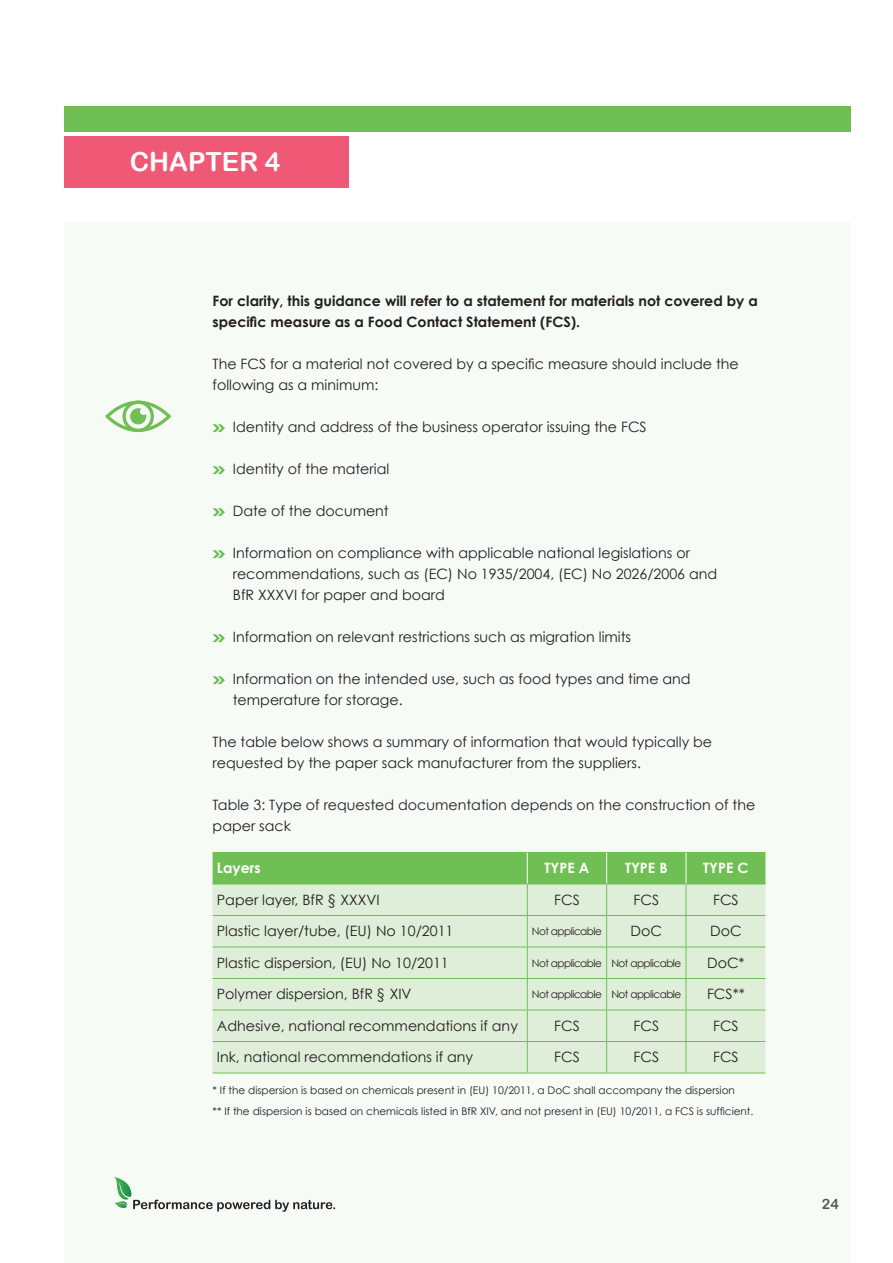
<style>
.page{position:relative;width:893px;height:1263px;background:#fff}
.page>*{position:absolute;margin:0;border:0;box-sizing:border-box;transform-origin:0 0}
.t1{font:26.25px "Arial Rounded MT Bold";color:#fff}
.t2{font:14.25px/21px "Century Gothic";color:#231f20}
.t3{font:700 14.25px/21px "Century Gothic";color:#231f20}
.t4{font:700 14.25px "Century Gothic";color:#fff}
.t5{font:14.25px "Arial Rounded MT Bold";color:#57585a}
.t6{font:10.5px/21px "Century Gothic";color:#231f20}
.t7{font:10.5px "Century Gothic";letter-spacing:-.05em;color:#231f20}
</style>
<div class="page">
<div style="left:64px;top:222px;width:786px;height:1040px;background:#f6fbf5"></div>
<div style="left:64px;top:106px;width:786px;height:26px;background:#6fbf54"></div>
<svg style="left:114px;top:1177px;width:221px;height:35px"></svg>
<div style="left:64px;top:136px;width:285px;height:51px;background:#f05976"></div>
<svg style="left:213px;top:424px;width:12px;height:8px"></svg>
<svg style="left:213px;top:466px;width:12px;height:8px"></svg>
<svg style="left:213px;top:508px;width:12px;height:8px"></svg>
<svg style="left:213px;top:550px;width:12px;height:8px"></svg>
<svg style="left:213px;top:634px;width:12px;height:8px"></svg>
<svg style="left:213px;top:676px;width:12px;height:8px"></svg>
<svg style="left:106px;top:401px;width:65px;height:31px"></svg>
<div style="left:213px;top:853px;width:552px;height:31px;background:#6fbf54"></div>
<div style="left:213px;top:885px;width:552px;height:188px;background:#dfeed8"></div>
<hr style="left:213px;top:852px;width:314px;height:1px;background:#6fbf54">
<hr style="left:527px;top:852px;width:80px;height:1px;background:#6fbf54">
<hr style="left:607px;top:852px;width:79px;height:1px;background:#6fbf54">
<hr style="left:686px;top:852px;width:79px;height:1px;background:#6fbf54">
<hr style="left:213px;top:884px;width:314px;height:1px;background:#6fbf54">
<hr style="left:527px;top:884px;width:80px;height:1px;background:#6fbf54">
<hr style="left:527px;top:884px;width:1px;height:31px;background:#6fbf54">
<hr style="left:607px;top:884px;width:79px;height:1px;background:#6fbf54">
<hr style="left:606px;top:884px;width:1px;height:31px;background:#6fbf54">
<hr style="left:686px;top:884px;width:79px;height:1px;background:#6fbf54">
<hr style="left:686px;top:884px;width:1px;height:31px;background:#6fbf54">
<hr style="left:213px;top:915px;width:314px;height:1px;background:#6fbf54">
<hr style="left:527px;top:915px;width:80px;height:1px;background:#6fbf54">
<hr style="left:527px;top:916px;width:1px;height:31px;background:#6fbf54">
<hr style="left:607px;top:915px;width:79px;height:1px;background:#6fbf54">
<hr style="left:606px;top:916px;width:1px;height:31px;background:#6fbf54">
<hr style="left:686px;top:915px;width:79px;height:1px;background:#6fbf54">
<hr style="left:686px;top:916px;width:1px;height:31px;background:#6fbf54">
<hr style="left:213px;top:947px;width:314px;height:1px;background:#6fbf54">
<hr style="left:527px;top:947px;width:80px;height:1px;background:#6fbf54">
<hr style="left:527px;top:947px;width:1px;height:31px;background:#6fbf54">
<hr style="left:607px;top:947px;width:79px;height:1px;background:#6fbf54">
<hr style="left:606px;top:947px;width:1px;height:31px;background:#6fbf54">
<hr style="left:686px;top:947px;width:79px;height:1px;background:#6fbf54">
<hr style="left:686px;top:947px;width:1px;height:31px;background:#6fbf54">
<hr style="left:213px;top:978px;width:314px;height:1px;background:#6fbf54">
<hr style="left:527px;top:978px;width:80px;height:1px;background:#6fbf54">
<hr style="left:527px;top:979px;width:1px;height:31px;background:#6fbf54">
<hr style="left:607px;top:978px;width:79px;height:1px;background:#6fbf54">
<hr style="left:606px;top:979px;width:1px;height:31px;background:#6fbf54">
<hr style="left:686px;top:978px;width:79px;height:1px;background:#6fbf54">
<hr style="left:686px;top:979px;width:1px;height:31px;background:#6fbf54">
<hr style="left:213px;top:1010px;width:314px;height:1px;background:#6fbf54">
<hr style="left:527px;top:1010px;width:80px;height:1px;background:#6fbf54">
<hr style="left:527px;top:1010px;width:1px;height:31px;background:#6fbf54">
<hr style="left:607px;top:1010px;width:79px;height:1px;background:#6fbf54">
<hr style="left:606px;top:1010px;width:1px;height:31px;background:#6fbf54">
<hr style="left:686px;top:1010px;width:79px;height:1px;background:#6fbf54">
<hr style="left:686px;top:1010px;width:1px;height:31px;background:#6fbf54">
<hr style="left:213px;top:1041px;width:314px;height:1px;background:#6fbf54">
<hr style="left:527px;top:1041px;width:80px;height:1px;background:#6fbf54">
<hr style="left:527px;top:1042px;width:1px;height:31px;background:#6fbf54">
<hr style="left:607px;top:1041px;width:79px;height:1px;background:#6fbf54">
<hr style="left:606px;top:1042px;width:1px;height:31px;background:#6fbf54">
<hr style="left:686px;top:1041px;width:79px;height:1px;background:#6fbf54">
<hr style="left:686px;top:1042px;width:1px;height:31px;background:#6fbf54">
<hr style="left:213px;top:1073px;width:314px;height:1px;background:#6fbf54">
<hr style="left:527px;top:1073px;width:80px;height:1px;background:#6fbf54">
<hr style="left:607px;top:1073px;width:79px;height:1px;background:#6fbf54">
<hr style="left:686px;top:1073px;width:79px;height:1px;background:#6fbf54">
<hr style="left:527px;top:853px;width:1px;height:31px;background:#fff">
<hr style="left:606px;top:853px;width:1px;height:31px;background:#fff">
<hr style="left:686px;top:853px;width:1px;height:31px;background:#fff">
<h1 class="t1" style="left:130px;top:146px;width:152px">CHAPTER 4</h1>
<p class="t3" style="left:213px;top:290px;width:547px">For clarity, this guidance will refer to a statement for materials not covered by a specific measure as a Food Contact Statement (FCS).</p>
<p class="t2" style="left:213px;top:353px;width:528px">The FCS for a material not covered by a specific measure should include the following as a minimum:</p>
<p class="t2" style="left:233px;top:416px;width:415px">Identity and address of the business operator issuing the FCS</p>
<p class="t2" style="left:233px;top:458px;width:158px">Identity of the material</p>
<p class="t2" style="left:233px;top:500px;width:157px">Date of the document</p>
<p class="t2" style="left:233px;top:542px;width:486px">Information on compliance with applicable national legislations or recommendations, such as (EC) No 1935/2004, (EC) No 2026/2006 and<br>BfR XXXVI for paper and board</p>
<p class="t2" style="left:233px;top:626px;width:400px">Information on relevant restrictions such as migration limits</p>
<p class="t2" style="left:233px;top:668px;width:459px">Information on the intended use, such as food types and time and temperature for storage.</p>
<p class="t2" style="left:213px;top:731px;width:501px">The table below shows a summary of information that would typically be requested by the paper sack manufacturer from the suppliers.</p>
<p class="t2" style="left:213px;top:794px;width:544px">Table 3: Type of requested documentation depends on the construction of the paper sack</p>
<p class="t4" style="left:217px;top:859px;width:45px">Layers</p>
<p class="t4" style="left:545px;top:859px;width:46px">TYPE A</p>
<p class="t4" style="left:625px;top:859px;width:44px">TYPE B</p>
<p class="t4" style="left:703px;top:859px;width:47px">TYPE C</p>
<p class="t2" style="left:217px;top:889px;width:164px">Paper layer, BfR § XXXVI</p>
<p class="t2" style="left:554px;top:889px;width:27px">FCS</p>
<p class="t2" style="left:634px;top:889px;width:27px">FCS</p>
<p class="t2" style="left:713px;top:889px;width:27px">FCS</p>
<p class="t2" style="left:217px;top:920px;width:238px">Plastic layer/tube, (EU) No 10/2011</p>
<p class="t7" style="left:532px;top:924px;width:72px">Not applicable</p>
<p class="t2" style="left:631px;top:920px;width:33px">DoC</p>
<p class="t2" style="left:710px;top:920px;width:33px">DoC</p>
<p class="t2" style="left:217px;top:952px;width:233px">Plastic dispersion, (EU) No 10/2011</p>
<p class="t7" style="left:532px;top:955px;width:151px">Not applicable Not applicable</p>
<p class="t2" style="left:707px;top:952px;width:39px">DoC*</p>
<p class="t2" style="left:217px;top:983px;width:196px">Polymer dispersion, BfR § XIV</p>
<p class="t7" style="left:532px;top:987px;width:151px">Not applicable Not applicable</p>
<p class="t2" style="left:707px;top:983px;width:39px">FCS**</p>
<p class="t2" style="left:217px;top:1015px;width:303px">Adhesive, national recommendations if any</p>
<p class="t2" style="left:554px;top:1015px;width:27px">FCS</p>
<p class="t2" style="left:634px;top:1015px;width:27px">FCS</p>
<p class="t2" style="left:713px;top:1015px;width:27px">FCS</p>
<p class="t2" style="left:217px;top:1046px;width:258px">Ink, national recommendations if any</p>
<p class="t2" style="left:554px;top:1046px;width:27px">FCS</p>
<p class="t2" style="left:634px;top:1046px;width:27px">FCS</p>
<p class="t2" style="left:713px;top:1046px;width:27px">FCS</p>
<p class="t6" style="left:213px;top:1079px;width:542px">* If the dispersion is based on chemicals present in (EU) 10/2011, a DoC shall accompany the dispersion<br>** If the dispersion is based on chemicals listed in BfR XIV, and not present in (EU) 10/2011, a FCS is sufficient.</p>
<p class="t5" style="left:822px;top:1196px;width:19px">24</p>
</div>
